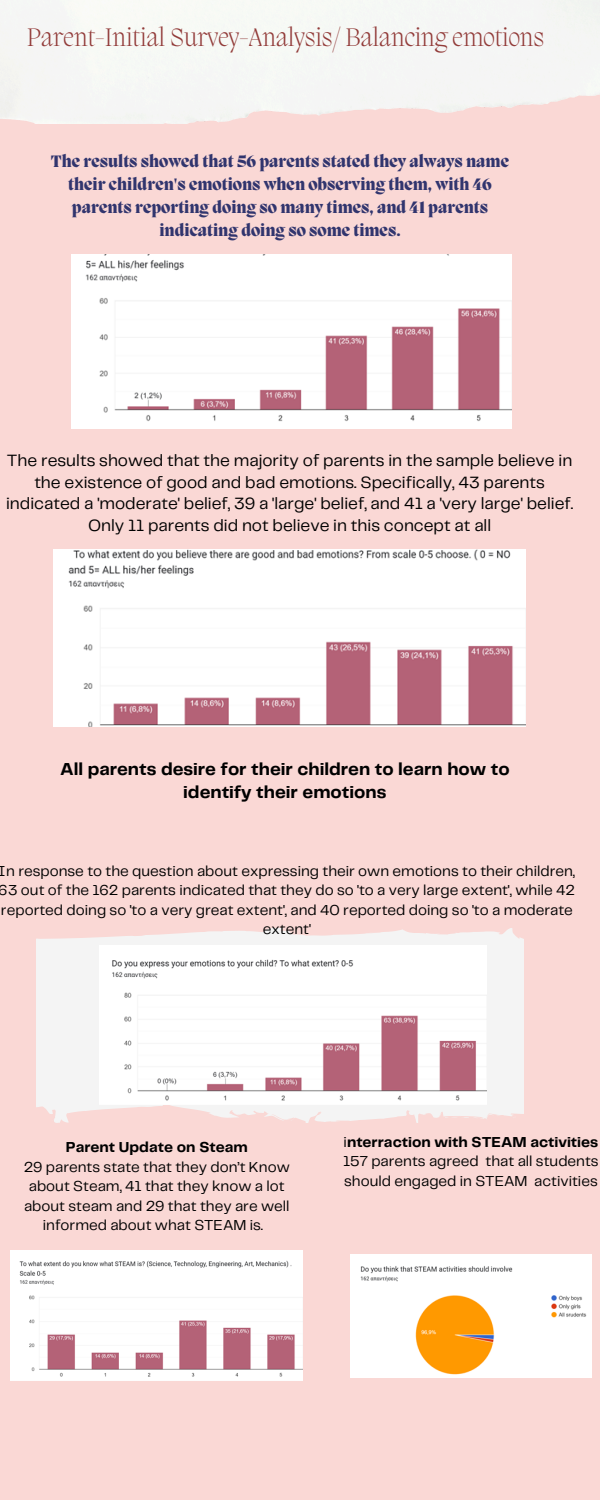
<style>
.page{position:relative;width:600px;height:1500px;background:#fad8d5}
.page>*{position:absolute;margin:0;border:0;box-sizing:border-box;transform-origin:0 0}
.t1{font:200 26px "Migra";color:#923b39}
.t2{font:700 18px/23.2px "Telegraf";color:#000;text-align:center}
.t3{font:17px/21.8px "Telegraf";color:#000;text-align:center}
.t4{font:800 17px/23.2px "Migra";color:#31356e;text-align:center}
.t5{font:15px/19.5px "Telegraf";color:#000;text-align:center}
.t6{font:700 15px "Telegraf";color:#000}
.s1{font-weight:400}
</style>
<div class="page">
<svg style="left:36px;top:929px;width:488px;height:193px;fill:#f4f4f4"></svg>
<img style="left:0;top:0;width:600px;height:124px">
<img style="left:72px;top:255px;width:440px;height:174px">
<img style="left:54px;top:549px;width:471px;height:177px">
<img style="left:100px;top:946px;width:387px;height:159px">
<img style="left:10px;top:1250px;width:293px;height:131px">
<img style="left:350px;top:1255px;width:242px;height:123px">
<h2 class="t1" style="left:27px;top:24px;width:519px">Parent-Initial Survey-Analysis/ Balancing emotions</h2>
<p class="t4" style="left:51px;top:151px;width:460px">The results showed that 56 parents stated they always name their children's emotions when observing them, with 46 parents reporting doing so many times, and 41 parents indicating doing so some times.</p>
<p class="t3" style="left:6px;top:450px;width:569px">The results showed that the majority of parents in the sample believe in the existence of good and bad emotions. Specifically, 43 parents indicated a 'moderate' belief, 39 a 'large' belief, and 41 a 'very large' belief.<br>Only 11 parents did not believe in this concept at all</p>
<p class="t2" style="left:60px;top:758px;width:451px">All parents desire for their children to learn how to identify their emotions</p>
<p class="t5" style="left:-1px;top:862px;width:578px">In response to the question about expressing their own emotions to their children, 63 out of the 162 parents indicated that they do so 'to a very large extent', while 42 reported doing so 'to a very great extent', and 40 reported doing so 'to a moderate extent'</p>
<p class="t6" style="left:66px;top:1141px;width:183px">Parent Update on Steam</p>
<p class="t5" style="left:24px;top:1158px;width:268px">29 parents state that they don’t Know about Steam, 41 that they know a lot about steam and 29 that they are well informed about what STEAM is.</p>
<p class="t6" style="left:344px;top:1135px;width:256px"><span class="s1">i</span>nterraction with STEAM activities</p>
<p class="t5" style="left:343px;top:1152px;width:257px;text-align:left">157 parents agreed that all students should engaged in STEAM activities</p>
</div>
